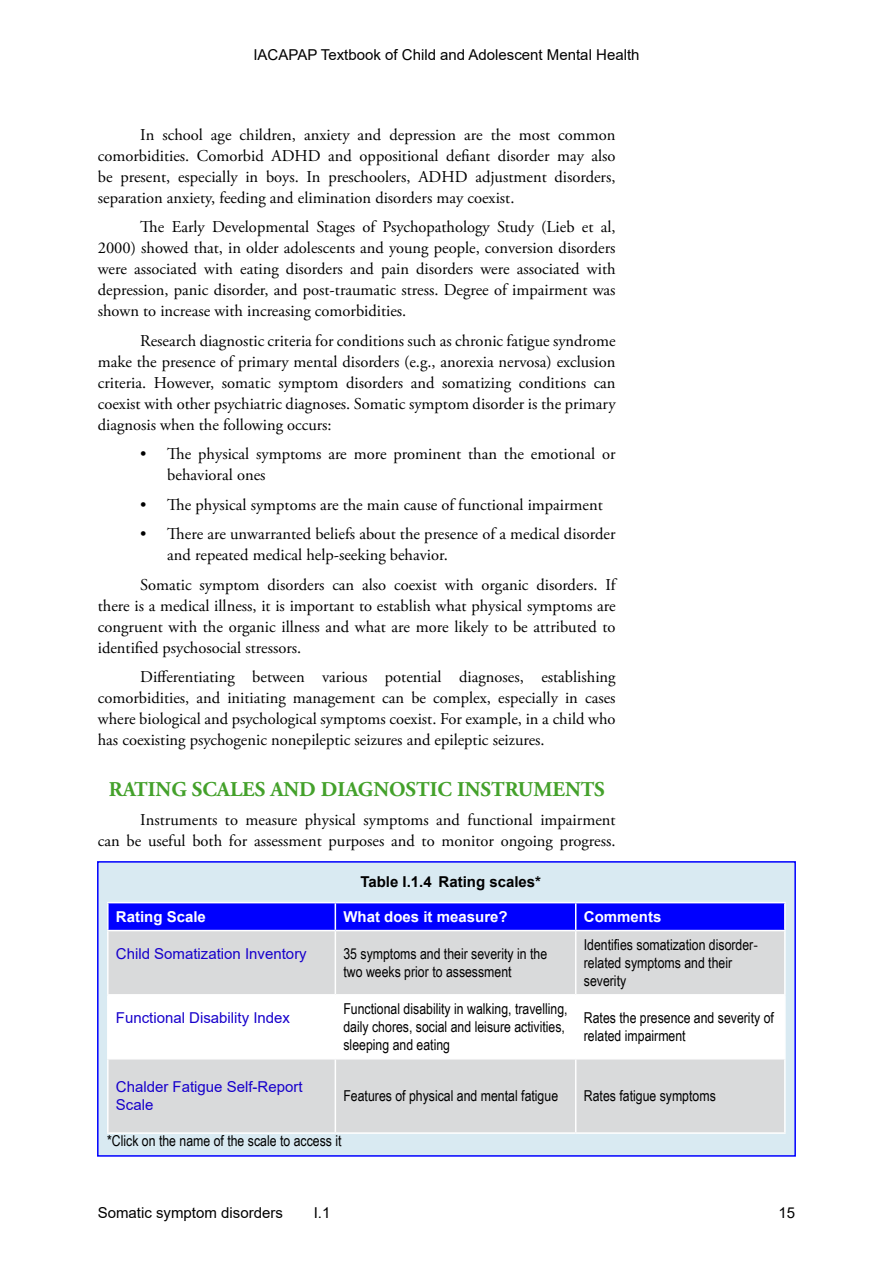
<style>
.page{position:relative;width:893px;height:1263px;background:#fff}
.page>*{position:absolute;margin:0;border:0;box-sizing:border-box;transform-origin:0 0}
.t1{font:700 21px "Adobe Garamond Pro";color:#44a12b}
.t2{font:16.5px/21px "Adobe Garamond Pro";color:#000;text-align:justify}
.t3{font:15px/18px "Arial Narrow";color:#000}
.t4{font:15px/18px "Arial";color:#1700cb}
.t5{font:15px "Arial";color:#000}
.t6{font:700 15px "Arial";color:#fff}
.t7{font:700 15px "Arial";color:#000}
</style>
<div class="page">
<div style="left:98px;top:862px;width:697px;height:294px;background:#d9eaf2"></div>
<div style="left:109px;top:931px;width:675px;height:201px;background:#d9dadb"></div>
<div style="left:109px;top:995px;width:675px;height:63px;background:#fff"></div>
<hr style="left:107px;top:902px;width:228px;height:1px;background:#fff">
<hr style="left:107px;top:903px;width:2px;height:27px;background:#fff">
<hr style="left:335px;top:902px;width:241px;height:1px;background:#fff">
<hr style="left:576px;top:902px;width:210px;height:1px;background:#fff">
<svg style="left:108px;top:903px;width:676px;height:27px;background:#0707ff"></svg>
<hr style="left:784px;top:903px;width:2px;height:27px;background:#fff">
<hr style="left:107px;top:930px;width:228px;height:1px;background:#fff">
<hr style="left:107px;top:931px;width:2px;height:63px;background:#fff">
<hr style="left:335px;top:930px;width:241px;height:1px;background:#fff">
<hr style="left:335px;top:931px;width:1px;height:63px;background:#fff">
<hr style="left:576px;top:930px;width:210px;height:1px;background:#fff">
<hr style="left:575px;top:931px;width:1px;height:63px;background:#fff">
<hr style="left:784px;top:931px;width:2px;height:63px;background:#fff">
<hr style="left:107px;top:994px;width:228px;height:1px;background:#fff">
<hr style="left:107px;top:995px;width:2px;height:63px;background:#fff">
<hr style="left:335px;top:994px;width:241px;height:1px;background:#fff">
<hr style="left:335px;top:995px;width:1px;height:63px;background:#fff">
<hr style="left:576px;top:994px;width:210px;height:1px;background:#fff">
<hr style="left:575px;top:995px;width:1px;height:63px;background:#fff">
<hr style="left:784px;top:995px;width:2px;height:63px;background:#fff">
<hr style="left:107px;top:1058px;width:228px;height:1px;background:#fff">
<hr style="left:107px;top:1059px;width:2px;height:73px;background:#fff">
<hr style="left:335px;top:1058px;width:241px;height:1px;background:#fff">
<hr style="left:335px;top:1059px;width:1px;height:73px;background:#fff">
<hr style="left:576px;top:1058px;width:210px;height:1px;background:#fff">
<hr style="left:575px;top:1059px;width:1px;height:73px;background:#fff">
<hr style="left:784px;top:1059px;width:2px;height:73px;background:#fff">
<hr style="left:107px;top:1132px;width:228px;height:2px;background:#fff">
<hr style="left:335px;top:1132px;width:241px;height:2px;background:#fff">
<hr style="left:576px;top:1132px;width:210px;height:2px;background:#fff">
<div style="left:97px;top:861px;width:699px;height:296px;border:2px solid #00f"></div>
<p class="t5" style="left:253px;top:45px;width:388px">IACAPAP Textbook of Child and Adolescent Mental Health</p>
<p class="t2" style="left:98px;top:124px;width:519px;text-indent:43px">In school age children, anxiety and depression are the most common comorbidities. Comorbid ADHD and oppositional defiant disorder may also be present, especially in boys. In preschoolers, ADHD adjustment disorders, separation anxiety, feeding and elimination disorders may coexist.</p>
<p class="t2" style="left:98px;top:217px;width:519px;text-indent:43px">The Early Developmental Stages of Psychopathology Study (Lieb et al, 2000) showed that, in older adolescents and young people, conversion disorders were associated with eating disorders and pain disorders were associated with depression, panic disorder, and post-traumatic stress. Degree of impairment was shown to increase with increasing comorbidities.</p>
<p class="t2" style="left:98px;top:330px;width:519px;text-indent:43px">Research diagnostic criteria for conditions such as chronic fatigue syndrome make the presence of primary mental disorders (e.g., anorexia nervosa) exclusion criteria. However, somatic symptom disorders and somatizing conditions can coexist with other psychiatric diagnoses. Somatic symptom disorder is the primary diagnosis when the following occurs:</p>
<p class="t2" style="left:167px;top:444px;width:450px;text-indent:-27px">• The physical symptoms are more prominent than the emotional or behavioral ones</p>
<p class="t2" style="left:140px;top:494px;width:464px">• The physical symptoms are the main cause of functional impairment</p>
<p class="t2" style="left:167px;top:524px;width:450px;text-indent:-27px">• There are unwarranted beliefs about the presence of a medical disorder and repeated medical help-seeking behavior.</p>
<p class="t2" style="left:98px;top:574px;width:519px;text-indent:43px">Somatic symptom disorders can also coexist with organic disorders. If there is a medical illness, it is important to establish what physical symptoms are congruent with the organic illness and what are more likely to be attributed to identified psychosocial stressors.</p>
<p class="t2" style="left:98px;top:667px;width:519px;text-indent:43px">Differentiating between various potential diagnoses, establishing comorbidities, and initiating management can be complex, especially in cases where biological and psychological symptoms coexist. For example, in a child who has coexisting psychogenic nonepileptic seizures and epileptic seizures.</p>
<p class="t1" style="left:109px;top:777px;width:497px">RATING SCALES AND DIAGNOSTIC INSTRUMENTS</p>
<p class="t2" style="left:98px;top:810px;width:519px;text-align:right">Instruments to measure physical symptoms and functional impairment<br>can be useful both for assessment purposes and to monitor ongoing progress.</p>
<p class="t7" style="left:360px;top:871px;width:182px">Table I.1.4 Rating scales*</p>
<p class="t6" style="left:116px;top:906px;width:92px">Rating Scale</p>
<p class="t6" style="left:343px;top:906px;width:166px">What does it measure?</p>
<p class="t6" style="left:584px;top:906px;width:79px">Comments</p>
<p class="t4" style="left:116px;top:945px;width:192px">Child Somatization Inventory</p>
<p class="t3" style="left:343px;top:944px;width:205px">35 symptoms and their severity in the two weeks prior to assessment</p>
<p class="t3" style="left:584px;top:935px;width:176px">Identifies somatization disorder&shy;related symptoms and their severity</p>
<p class="t4" style="left:116px;top:1009px;width:176px">Functional Disability Index</p>
<p class="t3" style="left:343px;top:999px;width:226px">Functional disability in walking, travelling, daily chores, social and leisure activities, sleeping and eating</p>
<p class="t3" style="left:584px;top:1008px;width:192px">Rates the presence and severity of related impairment</p>
<p class="t4" style="left:116px;top:1078px;width:188px">Chalder Fatigue Self-Report<br>Scale</p>
<p class="t3" style="left:343px;top:1086px;width:216px">Features of physical and mental fatigue</p>
<p class="t3" style="left:584px;top:1086px;width:133px">Rates fatigue symptoms</p>
<p class="t3" style="left:107px;top:1131px;width:236px">*Click on the name of the scale to access it</p>
<p class="t5" style="left:98px;top:1202px;width:187px">Somatic symptom disorders</p>
<p class="t5" style="left:314px;top:1202px;width:18px">I.1</p>
<p class="t5" style="left:778px;top:1202px;width:18px">15</p>
</div>
